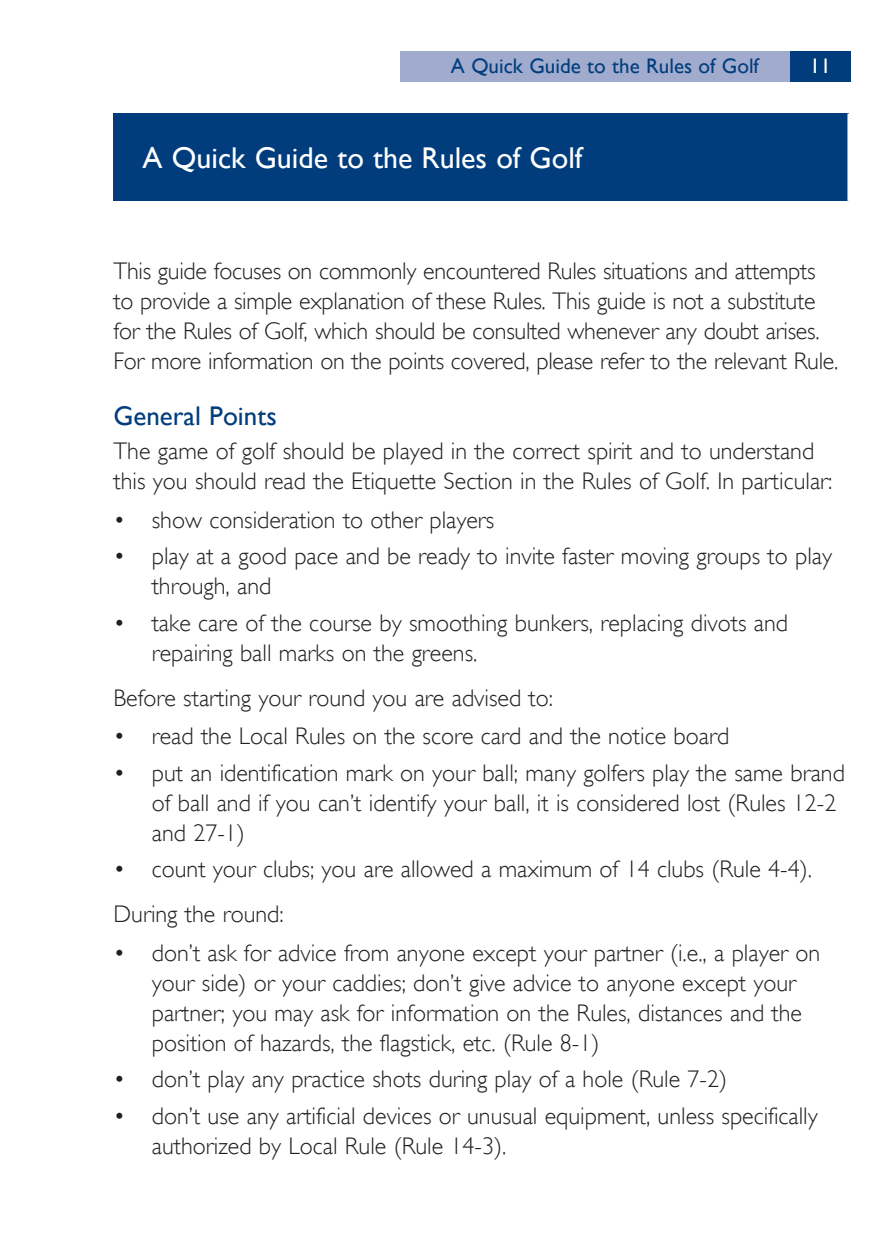
<style>
.page{position:relative;width:893px;height:1234px;background:#fff}
.page>*{position:absolute;margin:0;border:0;box-sizing:border-box;transform-origin:0 0}
.t1{font:30px "Gill Sans";color:#fff}
.t2{font:27px "Gill Sans";color:#013d7d}
.t3{font:300 24px/30px "Gill Sans";color:#231f20}
.t4{font:21px "Gill Sans";color:#013d7d}
.t5{font:21px "Gill Sans";color:#fff}
</style>
<div class="page">
<div style="left:114px;top:114px;width:735px;height:87px;background:#013d7d"></div>
<hr style="left:847px;top:114px;width:3px;height:87px;background:#fff">
<div style="left:400px;top:51px;width:450px;height:30px;background:#a0abcd"></div>
<div style="left:790px;top:51px;width:60px;height:30px;background:#013d7d"></div>
<p class="t4" style="left:451px;top:54px;width:309px">A Quick Guide to the Rules of Golf</p>
<p class="t5" style="left:810px;top:54px;width:22px">11</p>
<p class="t1" style="left:143px;top:140px;width:441px">A Quick Guide to the Rules of Golf</p>
<p class="t3" style="left:114px;top:255px;width:726px">This guide focuses on commonly encountered Rules situations and attempts to provide a simple explanation of these Rules. This guide is not a substitute for the Rules of Golf, which should be consulted whenever any doubt arises.<br>For more information on the points covered, please refer to the relevant Rule.</p>
<p class="t2" style="left:114px;top:400px;width:165px">General Points</p>
<p class="t3" style="left:114px;top:436px;width:720px">The game of golf should be played in the correct spirit and to understand this you should read the Etiquette Section in the Rules of Golf. In particular:</p>
<p class="t3" style="left:114px;top:505px;width:382px">• show consideration to other players</p>
<p class="t3" style="left:152px;top:541px;width:682px;text-indent:-38px">• play at a good pace and be ready to invite faster moving groups to play through, and</p>
<p class="t3" style="left:152px;top:607px;width:638px;text-indent:-38px">• take care of the course by smoothing bunkers, replacing divots and repairing ball marks on the greens.</p>
<p class="t3" style="left:113px;top:682px;width:441px">Before starting your round you are advised to:</p>
<p class="t3" style="left:113px;top:721px;width:617px">• read the Local Rules on the score card and the notice board</p>
<p class="t3" style="left:152px;top:757px;width:695px;text-indent:-38px">• put an identification mark on your ball; many golfers play the same brand of ball and if you can’t identify your ball, it is considered lost (Rules 12-2 and 27-1)</p>
<p class="t3" style="left:114px;top:846px;width:700px;line-height:45px">• count your clubs; you are allowed a maximum of 14 clubs (Rule 4-4).<br>During the round:</p>
<p class="t3" style="left:152px;top:937px;width:670px;text-indent:-38px">• don’t ask for advice from anyone except your partner (i.e., a player on your side) or your caddies; don’t give advice to anyone except your partner; you may ask for information on the Rules, distances and the position of hazards, the flagstick, etc. (Rule 8-1)</p>
<p class="t3" style="left:114px;top:1063px;width:615px">• don’t play any practice shots during play of a hole (Rule 7-2)</p>
<p class="t3" style="left:152px;top:1100px;width:667px;text-indent:-38px">• don’t use any artificial devices or unusual equipment, unless specifically authorized by Local Rule (Rule 14-3).</p>
</div>
